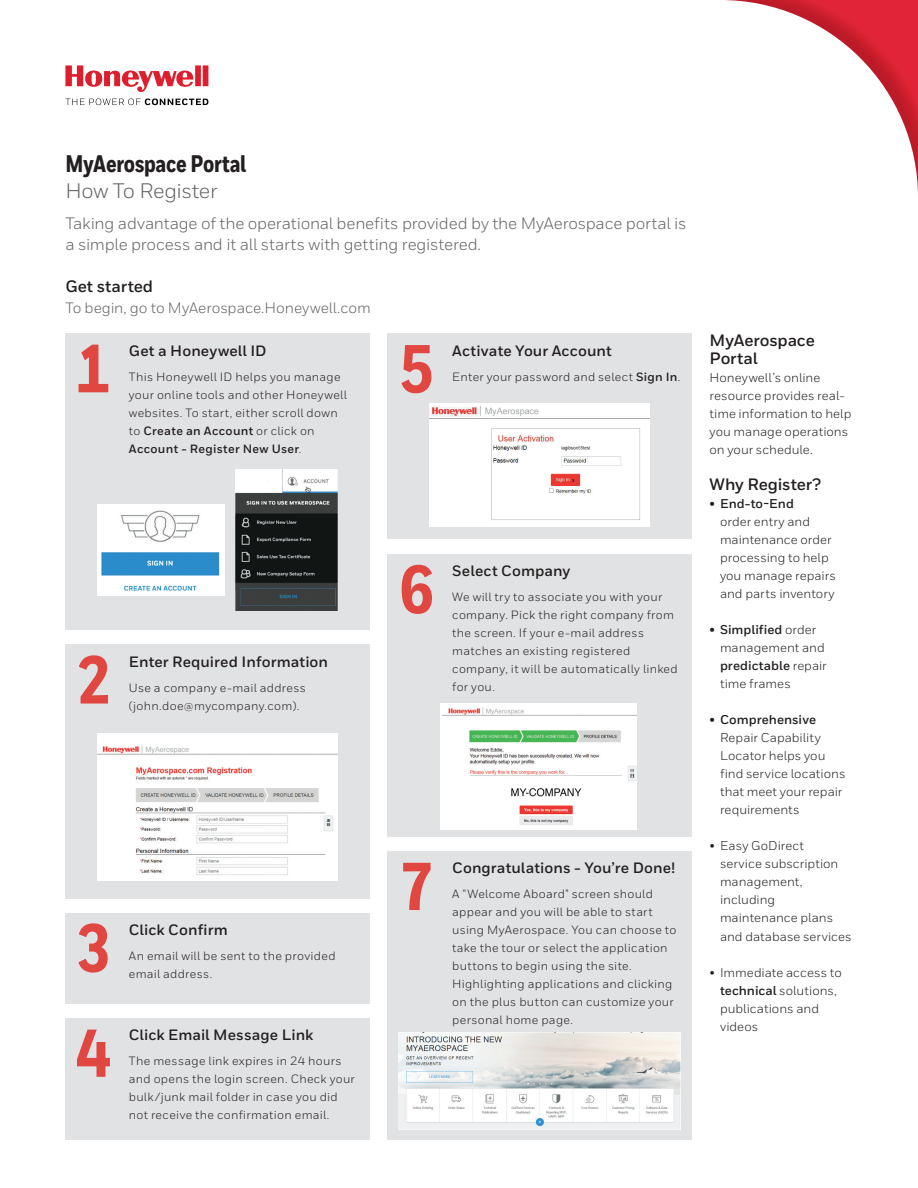
<style>
.page{position:relative;width:918px;height:1188px;background:#fff}
.page>*{position:absolute;margin:0;border:0;box-sizing:border-box;transform-origin:0 0}
.t1{font:800 67.5px "Honeywell Cond";color:#e14741}
.t2{font:800 24px "Honeywell Cond";letter-spacing:-.01em;color:#231f20}
.t3{font:21px "Honeywell Sans";letter-spacing:-.015em;color:#636366}
.t4{font:16.5px/21px "Honeywell Sans";letter-spacing:-.01em;color:#636366}
.t5{font:700 16.5px/18px "Honeywell Sans";letter-spacing:-.005em;color:#231f20}
.t6{font:700 15px "Honeywell Sans";letter-spacing:.005em;color:#231f20}
.t7{font:15px "Honeywell Sans";letter-spacing:-.005em;color:#636366}
.t8{font:12.75px/18px "Honeywell Sans";color:#231f20}
.t9{font:700 12.75px "Honeywell Sans";color:#231f20}
.t10{font:12px/18px "Honeywell Sans";letter-spacing:.025em;color:#231f20}
.s1{font-weight:700}
</style>
<div class="page">
<img style="left:726px;top:0;width:192px;height:193px">
<svg style="left:65px;top:65px;width:143px;height:27px"></svg>
<svg style="left:65px;top:98px;width:143px;height:7px"></svg>
<div style="left:65px;top:334px;width:304px;height:296px;background:#e1e2e4"></div>
<div style="left:387px;top:554px;width:305px;height:282px;background:#e1e2e4"></div>
<div style="left:387px;top:851px;width:305px;height:289px;background:#e1e2e4"></div>
<div style="left:65px;top:645px;width:304px;height:254px;background:#e1e2e4"></div>
<div style="left:65px;top:913px;width:304px;height:90px;background:#e1e2e4"></div>
<div style="left:65px;top:1018px;width:304px;height:122px;background:#e1e2e4"></div>
<div style="left:387px;top:334px;width:305px;height:205px;background:#e1e2e4"></div>
<img style="left:97px;top:734px;width:241px;height:146px">
<img style="left:430px;top:404px;width:219px;height:122px">
<div style="left:441px;top:703px;width:196px;height:126px;background:#fff"></div>
<img style="left:442px;top:707px;width:195px;height:118px">
<img style="left:236px;top:470px;width:102px;height:141px">
<img style="left:97px;top:505px;width:127px;height:90px">
<img style="left:399px;top:1033px;width:281px;height:97px">
<h2 class="t2" style="left:65px;top:149px;width:182px">MyAerospace Portal</h2>
<h3 class="t3" style="left:65px;top:178px;width:154px">How To Register</h3>
<h3 class="t4" style="left:65px;top:213px;width:623px">Taking advantage of the operational benefits provided by the MyAerospace portal is a simple process and it all starts with getting registered.</h3>
<h3 class="t5" style="left:65px;top:278px;width:89px">Get started</h3>
<p class="t7" style="left:65px;top:299px;width:307px">To begin, go to MyAerospace.Honeywell.com</p>
<h1 class="t1" style="left:75px;top:328px;width:38px">1</h1>
<p class="t6" style="left:129px;top:341px;width:139px">Get a Honeywell ID</p>
<p class="t10" style="left:129px;top:367px;width:220px">This Honeywell ID helps you manage your online tools and other Honeywell websites. To start, either scroll down to <span class="s1">Create an Account</span> or click on <span class="s1">Account - Register New User</span>.</p>
<h1 class="t1" style="left:75px;top:639px;width:38px">2</h1>
<p class="t6" style="left:129px;top:653px;width:201px">Enter Required Information</p>
<p class="t10" style="left:129px;top:679px;width:179px">Use a company e-mail address (john.doe@mycompany.com).</p>
<h1 class="t1" style="left:399px;top:328px;width:38px">5</h1>
<p class="t6" style="left:452px;top:341px;width:161px">Activate Your Account</p>
<p class="t10" style="left:452px;top:367px;width:230px">Enter your password and select <span class="s1">Sign In</span>.</p>
<h1 class="t1" style="left:399px;top:548px;width:38px">6</h1>
<p class="t6" style="left:452px;top:562px;width:120px">Select Company</p>
<p class="t10" style="left:452px;top:588px;width:227px">We will try to associate you with your company. Pick the right company from the screen. If your e-mail address matches an existing registered company, it will be automatically linked for you.</p>
<h1 class="t1" style="left:75px;top:907px;width:38px">3</h1>
<p class="t6" style="left:129px;top:921px;width:100px">Click Confirm</p>
<p class="t10" style="left:129px;top:947px;width:208px">An email will be sent to the provided email address.</p>
<h1 class="t1" style="left:75px;top:1012px;width:38px">4</h1>
<p class="t6" style="left:129px;top:1026px;width:186px">Click Email Message Link</p>
<p class="t10" style="left:129px;top:1052px;width:228px">The message link expires in 24 hours and opens the login screen. Check your bulk/junk mail folder in case you did not receive the confirmation email.</p>
<h1 class="t1" style="left:399px;top:845px;width:38px">7</h1>
<p class="t6" style="left:452px;top:859px;width:224px">Congratulations - You’re Done!</p>
<p class="t10" style="left:452px;top:885px;width:226px">A “Welcome Aboard" screen should appear and you will be able to start using MyAerospace. You can choose to take the tour or select the application buttons to begin using the site.<br>Highlighting applications and clicking on the plus button can customize your personal home page.</p>
<h3 class="t5" style="left:710px;top:332px;width:107px">MyAerospace<br>Portal</h3>
<p class="t8" style="left:710px;top:369px;width:143px">Honeywell’s online resource provides real&shy;time information to help you manage operations on your schedule.</p>
<h3 class="t5" style="left:710px;top:476px;width:113px">Why Register?</h3>
<p class="t9" style="left:710px;top:496px;width:86px">• End-to-End</p>
<p class="t8" style="left:720px;top:513px;width:117px">order entry and maintenance order processing to help you manage repairs and parts inventory</p>
<p class="t8" style="left:720px;top:621px;width:108px;text-indent:-11px"><span class="s1">• Simplified</span> order management and <span class="s1">predictable</span> repair time frames</p>
<p class="t9" style="left:710px;top:712px;width:108px">• Comprehensive</p>
<p class="t8" style="left:720px;top:729px;width:127px">Repair Capability<br>Locator helps you find service locations that meet your repair requirements</p>
<p class="t8" style="left:720px;top:837px;width:133px;text-indent:-11px">• Easy GoDirect<br>service subscription management, including maintenance plans and database services</p>
<p class="t8" style="left:720px;top:963px;width:123px;text-indent:-11px">• Immediate access to <span class="s1">technical</span> solutions, publications and videos</p>
</div>
